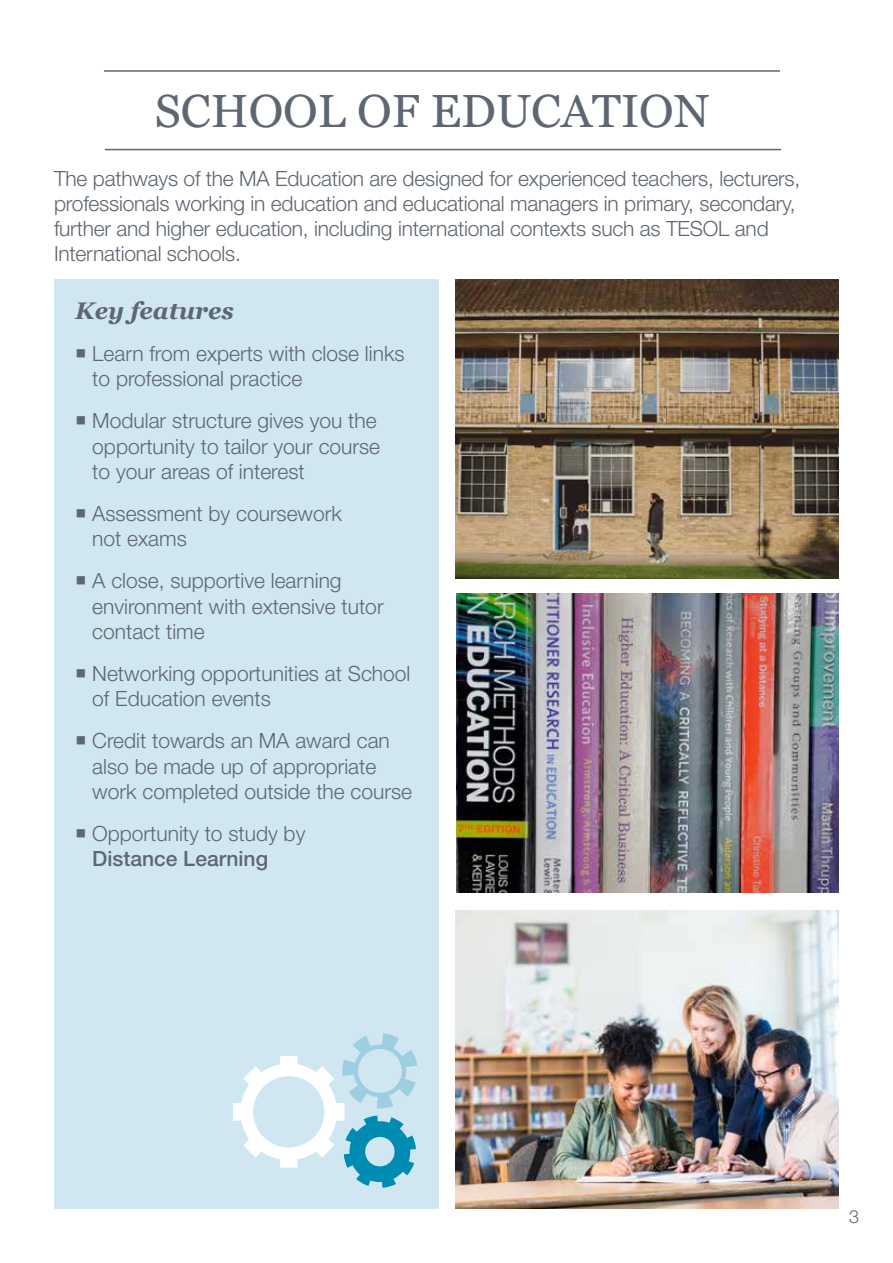
<style>
.page{position:relative;width:893px;height:1263px;background:#fff}
.page>*{position:absolute;margin:0;border:0;box-sizing:border-box;transform-origin:0 0}
.t1{font:46.5px "Georgia";color:#5e6671}
.t2{font:italic 700 24px "Georgia";color:#5e6671}
.t3{font:300 21px/25.2px "Helvetica Neue";color:#5e6671}
.t4{font:500 21px "Helvetica Neue LT";color:#5e6671}
.t5{font:300 18px "Helvetica Neue";color:#5e6671}
</style>
<div class="page">
<hr style="left:104px;top:70px;width:676px;height:2px;background:#5e6671">
<hr style="left:105px;top:149px;width:676px;height:1px;background:#5e6671">
<div style="left:54px;top:279px;width:384px;height:930px;background:#d0e7f1"></div>
<svg style="left:233px;top:1033px;width:184px;height:155px"></svg>
<img style="left:455px;top:279px;width:383px;height:299px">
<img style="left:456px;top:593px;width:383px;height:299px">
<img style="left:455px;top:910px;width:383px;height:299px">
<h1 class="t1" style="left:155px;top:82px;width:556px">SCHOOL OF EDUCATION</h1>
<p class="t3" style="left:54px;top:165px;width:748px">The pathways of the MA Education are designed for experienced teachers, lecturers, professionals working in education and educational managers in primary, secondary, further and higher education, including international contexts such as TESOL and International schools.</p>
<p class="t2" style="left:75px;top:295px;width:160px">Key features</p>
<p class="t3" style="left:92px;top:340px;width:314px">Learn from experts with close links to professional practice</p>
<p class="t3" style="left:92px;top:408px;width:289px">Modular structure gives you the opportunity to tailor your course to your areas of interest</p>
<p class="t3" style="left:92px;top:500px;width:251px">Assessment by coursework not exams</p>
<p class="t3" style="left:92px;top:568px;width:293px">A close, supportive learning environment with extensive tutor contact time</p>
<p class="t3" style="left:92px;top:660px;width:320px">Networking opportunities at School of Education events</p>
<p class="t3" style="left:92px;top:728px;width:321px">Credit towards an MA award can also be made up of appropriate work completed outside the course</p>
<p class="t3" style="left:92px;top:820px;width:215px">Opportunity to study by</p>
<p class="t4" style="left:92px;top:846px;width:177px">Distance Learning</p>
<p class="t5" style="left:849px;top:1206px;width:12px">3</p>
</div>
